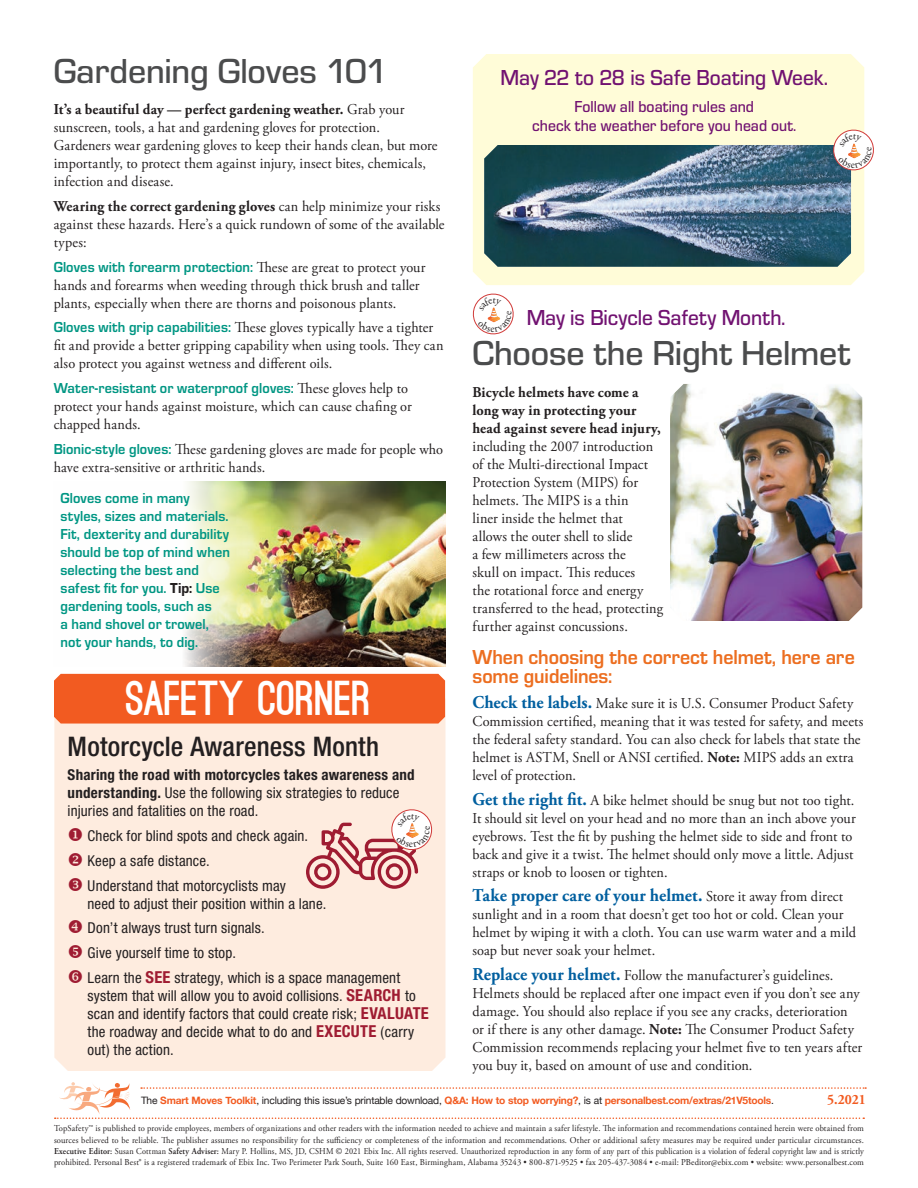
<style>
.page{position:relative;width:918px;height:1188px;background:#fff}
.page>*{position:absolute;margin:0;border:0;box-sizing:border-box;transform-origin:0 0}
.t1{font:900 46.5px "Ostrich Sans";color:#fff}
.t2{font:500 36px "Eurostile T";letter-spacing:-.005em;color:#4b4c4d}
.t3{font:500 condensed 27px "Helvetica Neue";letter-spacing:.005em;color:#231f20}
.t4{font:500 22.5px "Eurostile T";color:#711271;scale:.95 1}
.t5{font:700 21px/19.5px "Eurostile T";letter-spacing:-.005em;color:#ec6e20;scale:.95 1}
.t6{font:700 18px "Adobe Garamond Pro";color:#005f9f;scale:.95 1}
.t7{font:500 16.5px/19.5px "Eurostile T";letter-spacing:.005em;color:#711271;text-align:center;scale:.95 1}
.t8{font:15px/18px "Adobe Garamond Pro";letter-spacing:.01em;color:#231f20;scale:.95 1}
.t9{font:condensed 15px/18px "Helvetica Neue";letter-spacing:.01em;color:#231f20}
.t10{font:700 15px/18px "Eurostile T";letter-spacing:.005em;color:#009683;scale:.95 1}
.t11{font:700 15px/18px "Adobe Garamond Pro";letter-spacing:.01em;color:#231f20;scale:.95 1}
.t12{font:700 14.25px "Adobe Garamond Pro";color:#f25b21;scale:.95 1}
.t13{font:700 10.2px "Helvetica Neue";letter-spacing:-.02em;color:#f25b21}
.t14{font:9px/11.2px "Adobe Garamond Pro";letter-spacing:.015em;color:#231f20;text-align:justify;scale:.95 1}
.s1{font-weight:700}
.s2{font-family:"Adobe Garamond Pro";font-weight:400;color:#231f20}
.s3{font-family:"Eurostile T";font-weight:700;color:#009683}
.s4{font-family:"Eurostile T Heav";font-weight:400;color:#231f20}
.s5{color:#9f1c32}
.s6{font-weight:700;font-size:16.5px;color:#9f1c32}
.s7{font-weight:700;font-size:18px;color:#005f9f}
.s8{font-weight:400;font-size:15px;color:#231f20}
.s9{font-weight:400;color:#231f20}
.s10{font-weight:600}
</style>
<div class="page">
<img style="left:184px;top:482px;width:262px;height:185px">
<div style="left:473px;top:54px;width:391px;height:231px;background:#fffcd8"></div>
<svg style="left:55px;top:1082px;width:811px;height:37px"></svg>
<div style="left:54px;top:724px;width:391px;height:347px;background:#feecdf"></div>
<div style="left:54px;top:674px;width:391px;height:50px;background:#f25b21"></div>
<img style="left:484px;top:145px;width:367px;height:122px">
<img style="left:670px;top:384px;width:192px;height:237px">
<svg style="left:69px;top:877px;width:13px;height:14px"></svg>
<svg style="left:69px;top:920px;width:13px;height:13px"></svg>
<svg style="left:69px;top:945px;width:13px;height:13px"></svg>
<svg style="left:69px;top:970px;width:13px;height:13px"></svg>
<svg style="left:472px;top:293px;width:42px;height:42px"></svg>
<svg style="left:831px;top:127px;width:43px;height:46px"></svg>
<svg style="left:306px;top:807px;width:128px;height:82px;background:#e9bfba"></svg>
<h2 class="t2" style="left:54px;top:51px;width:336px">Gardening Gloves 101</h2>
<p class="t8" style="left:54px;top:101px;width:406px"><span class="s1">It’s a beautiful day — perfect gardening weather.</span> Grab your sunscreen, tools, a hat and gardening gloves for protection.<br>Gardeners wear gardening gloves to keep their hands clean, but more importantly, to protect them against injury, insect bites, chemicals, infection and disease.</p>
<p class="t8" style="left:54px;top:198px;width:413px"><span class="s1">Wearing the correct gardening gloves</span> can help minimize your risks against these hazards. Here’s a quick rundown of some of the available types:</p>
<p class="t10" style="left:54px;top:258px;width:393px">Gloves with forearm protection: <span class="s2">These are great to protect your</span></p>
<p class="t8" style="left:54px;top:276px;width:387px">hands and forearms when weeding through thick brush and taller plants, especially when there are thorns and poisonous plants.</p>
<p class="t8" style="left:54px;top:319px;width:412px"><span class="s3">Gloves with grip capabilities:</span> These gloves typically have a tighter fit and provide a better gripping capability when using tools. They can also protect you against wetness and different oils.</p>
<p class="t10" style="left:54px;top:379px;width:375px">Water-resistant or waterproof gloves: <span class="s2">These gloves help to</span></p>
<p class="t8" style="left:54px;top:398px;width:379px">protect your hands against moisture, which can cause chafing or chapped hands.</p>
<p class="t8" style="left:54px;top:441px;width:411px"><span class="s3">Bionic-style gloves:</span> These gardening gloves are made for people who have extra-sensitive or arthritic hands.</p>
<p class="t10" style="left:60px;top:489px;width:180px">Gloves come in many styles, sizes and materials.<br>Fit, dexterity and durability should be top of mind when selecting the best and safest fit for you. <span class="s4">Tip:</span> Use gardening tools, such as<br>a hand shovel or trowel, not your hands, to dig.</p>
<h1 class="t1" style="left:126px;top:680px;width:247px">SAFETY CORNER</h1>
<h3 class="t3" style="left:68px;top:730px;width:313px">Motorcycle Awareness Month</h3>
<p class="t9" style="left:68px;top:766px;width:349px"><span class="s1">Sharing the road with motorcycles takes awareness and understanding.</span> Use the following six strategies to reduce injuries and fatalities on the road.</p>
<p class="t9" style="left:68px;top:827px;width:242px"><span class="s5">◆</span> Check for blind spots and check again.</p>
<p class="t9" style="left:88px;top:848px;width:200px;line-height:24.8px;text-indent:-20px"><span class="s5">❖</span> Keep a safe distance.<br>Understand that motorcyclists may</p>
<p class="t9" style="left:88px;top:891px;width:314px;line-height:24.8px">need to adjust their position within a lane.<br>Don’t always trust turn signals.<br>Give yourself time to stop.<br>Learn the <span class="s6">SEE</span> strategy, which is a space management</p>
<p class="t9" style="left:88px;top:986px;width:343px">system that will allow you to avoid collisions. <span class="s6">SEARCH</span> to scan and identify factors that could create risk; <span class="s6">EVALUATE </span>the roadway and decide what to do and <span class="s6">EXECUTE</span> (carry out) the action.</p>
<h3 class="t4" style="left:501px;top:66px;width:346px">May 22 to 28 is Safe Boating Week.</h3>
<p class="t7" style="left:532px;top:96px;width:280px">Follow all boating rules and<br>check the weather before you head out.</p>
<h3 class="t4" style="left:527px;top:305px;width:274px">May is Bicycle Safety Month.</h3>
<h2 class="t2" style="left:472px;top:334px;width:380px">Choose the Right Helmet</h2>
<p class="t11" style="left:472px;top:383px;width:200px">Bicycle helmets have come a long way in protecting your head against severe head injury,</p>
<p class="t8" style="left:472px;top:437px;width:202px">including the 2007 introduction of the Multi-directional Impact<br>Protection System (MIPS) for helmets. The MIPS is a thin<br>liner inside the helmet that<br>allows the outer shell to slide<br>a few millimeters across the<br>skull on impact. This reduces<br>the rotational force and energy transferred to the head, protecting further against concussions.</p>
<h3 class="t5" style="left:472px;top:647px;width:404px">When choosing the correct helmet, here are some guidelines:</h3>
<p class="t8" style="left:472px;top:695px;width:413px"><span class="s7">Check the labels.</span> Make sure it is U.S. Consumer Product Safety Commission certified, meaning that it was tested for safety, and meets the federal safety standard. You can also check for labels that state the helmet is ASTM, Snell or ANSI certified. <span class="s1">Note:</span> MIPS adds an extra level of protection.</p>
<p class="t8" style="left:472px;top:791px;width:405px"><span class="s7">Get the right fit.</span> A bike helmet should be snug but not too tight.<br>It should sit level on your head and no more than an inch above your eyebrows. Test the fit by pushing the helmet side to side and front to back and give it a twist. The helmet should only move a little. Adjust straps or knob to loosen or tighten.</p>
<p class="t6" style="left:472px;top:885px;width:392px">Take proper care of your helmet. <span class="s8">Store it away from direct</span></p>
<p class="t8" style="left:473px;top:906px;width:405px">sunlight and in a room that doesn’t get too hot or cold. Clean your helmet by wiping it with a cloth. You can use warm water and a mild soap but never soak your helmet.</p>
<p class="t8" style="left:472px;top:967px;width:412px"><span class="s7">Replace your helmet.</span> Follow the manufacturer’s guidelines.<br>Helmets should be replaced after one impact even if you don’t see any damage. You should also replace if you see any cracks, deterioration or if there is any other damage. <span class="s1">Note:</span> The Consumer Product Safety Commission recommends replacing your helmet five to ten years after you buy it, based on amount of use and condition.</p>
<p class="t13" style="left:141px;top:1092px;width:635px"><span class="s9">The</span> Smart Moves Toolkit<span class="s9">, including this issue’s printable download,</span> Q&amp;A: How to stop worrying?<span class="s9">, is at</span> personalbest.com/extras/21V5tools<span class="s9">.</span></p>
<p class="t12" style="left:827px;top:1091px;width:42px">5.2021</p>
<p class="t14" style="left:54px;top:1123px;width:854px">TopSafety™ is published to provide employees, members of organizations and other readers with the information needed to achieve and maintain a safer lifestyle. The information and recommendations contained herein were obtained from sources believed to be reliable. The publisher assumes no responsibility for the sufficiency or completeness of the information and recommendations. Other or additional safety measures may be required under particular circumstances.<br><span class="s10">Executive Editor:</span> Susan Cottman <span class="s10">Safety Adviser:</span> Mary P. Hollins, MS, JD, CSHM © 2021 Ebix Inc. All rights reserved. Unauthorized reproduction in any form of any part of this publication is a violation of federal copyright law and is strictly prohibited. Personal Best® is a registered trademark of Ebix Inc. Two Perimeter Park South, Suite 160 East, Birmingham, Alabama 35243 • 800-871-9525 • fax 205-437-3084 • e-mail: PBeditor@ebix.com • website: www.personalbest.com</p>
</div>
